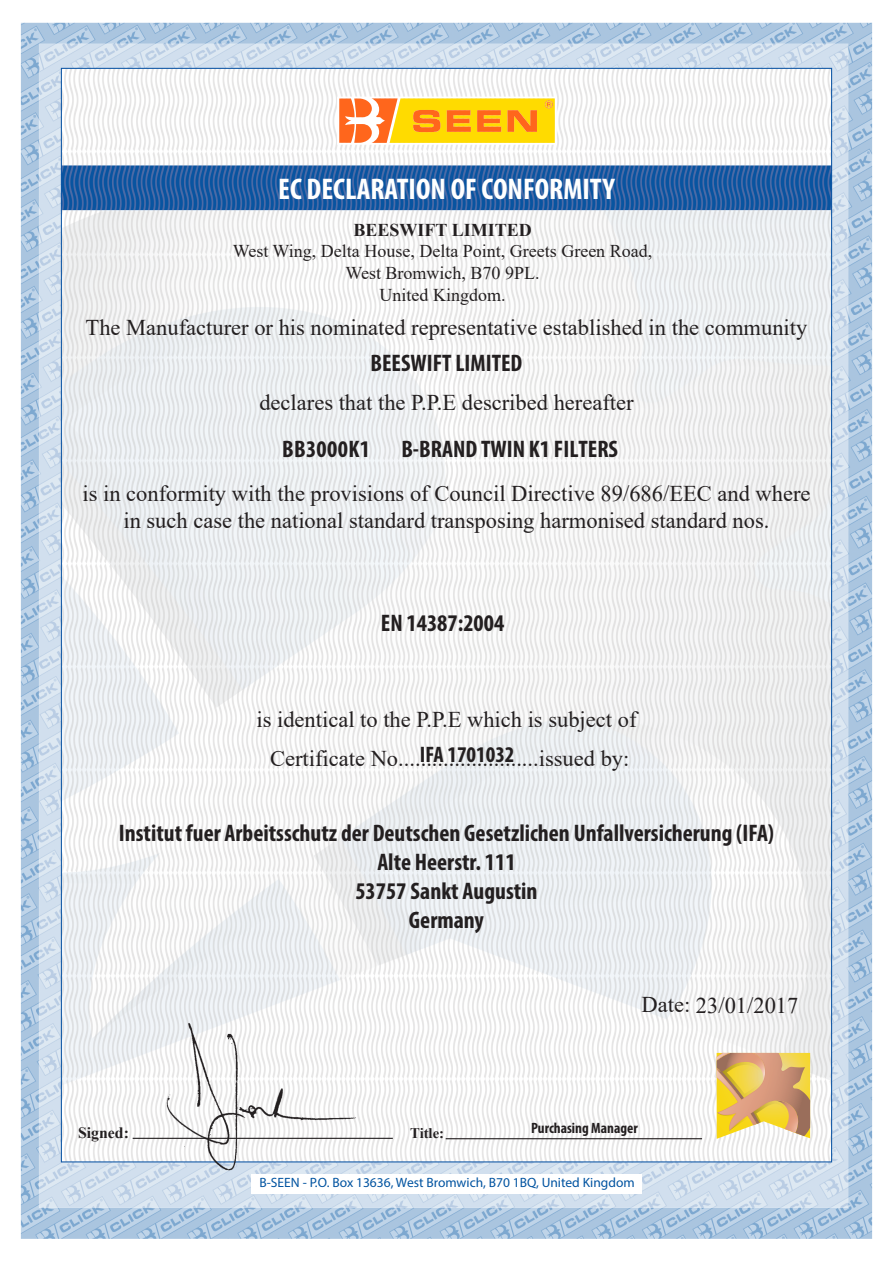
<style>
.page{position:relative;width:893px;height:1263px;background:#fff}
.page>*{position:absolute;margin:0;border:0;box-sizing:border-box;transform-origin:0 0}
.t1{font:700 condensed 30px "Myriad Pro";color:#fff}
.t2{font:700 condensed 24px/28.8px "Myriad Pro";color:#231f20;text-align:center}
.t3{font:22.5px/27px "Times New Roman";color:#231f20;text-align:center}
.t4{font:700 condensed 22.5px "Myriad Pro";color:#231f20}
.t5{font:18px/21.6px "Times New Roman";color:#231f20;text-align:center}
.t6{font:700 18px "Times New Roman";color:#231f20}
.t7{font:700 15.75px "Times New Roman";color:#231f20}
.t8{font:700 condensed 15px "Myriad Pro";color:#231f20}
.t9{font:700 14.7px "Times New Roman";color:#231f20}
.t10{font:300 13.5px "Myriad Pro";color:#0153a0}
</style>
<div class="page">
<img style="left:20px;top:22px;width:853px;height:1217px">
<hr style="left:133px;top:1138px;width:260px;height:1px;background:#231f20">
<hr style="left:446px;top:1138px;width:256px;height:1px;background:#231f20">
<img style="left:128px;top:1015px;width:257px;height:161px">
<div style="left:251px;top:1174px;width:391px;height:20px;background:#fff"></div>
<svg style="left:337px;top:97px;width:220px;height:48px;background:#feba35"></svg>
<svg style="left:717px;top:1053px;width:93px;height:86px;background:#ddb569"></svg>
<h1 class="t1" style="left:278px;top:170px;width:338px">EC DECLARATION OF CONFORMITY</h1>
<p class="t6" style="left:353px;top:217px;width:180px">BEESWIFT LIMITED</p>
<p class="t5" style="left:233px;top:240px;width:421px">West Wing, Delta House, Delta Point, Greets Green Road,<br>West Bromwich, B70 9PL.<br>United Kingdom.</p>
<p class="t3" style="left:86px;top:313px;width:723px">The Manufacturer or his nominated representative established in the community</p>
<p class="t2" style="left:371px;top:348px;width:153px">BEESWIFT LIMITED</p>
<p class="t3" style="left:259px;top:388px;width:376px">declares that the P.P.E described hereafter</p>
<p class="t2" style="left:282px;top:434px;width:90px">BB3000K1</p>
<p class="t2" style="left:401px;top:434px;width:218px">B-BRAND TWIN K1 FILTERS</p>
<p class="t3" style="left:82px;top:479px;width:730px">is in conformity with the provisions of Council Directive 89/686/EEC and where in such case the national standard transposing harmonised standard nos.</p>
<p class="t2" style="left:381px;top:608px;width:125px">EN 14387:2004</p>
<p class="t3" style="left:256px;top:699px;width:381px;line-height:39px">is identical to the P.P.E which is subject of<br>Certificate No.........................issued by:</p>
<p class="t4" style="left:420px;top:741px;width:96px">IFA 1701032</p>
<p class="t2" style="left:119px;top:818px;width:657px">Institut fuer Arbeitsschutz der Deutschen Gesetzlichen Unfallversicherung (IFA)<br>Alte Heerstr. 111<br>53757 Sankt Augustin<br>Germany</p>
<p class="t3" style="left:641px;top:992px;width:158px">Date: 23/01/2017</p>
<p class="t7" style="left:78px;top:1121px;width:52px">Signed:</p>
<p class="t9" style="left:410px;top:1123px;width:35px">Title:</p>
<p class="t8" style="left:531px;top:1118px;width:108px">Purchasing Manager</p>
<p class="t10" style="left:259px;top:1174px;width:377px">B-SEEN - P.O. Box 13636, West Bromwich, B70 1BQ, United Kingdom</p>
</div>
